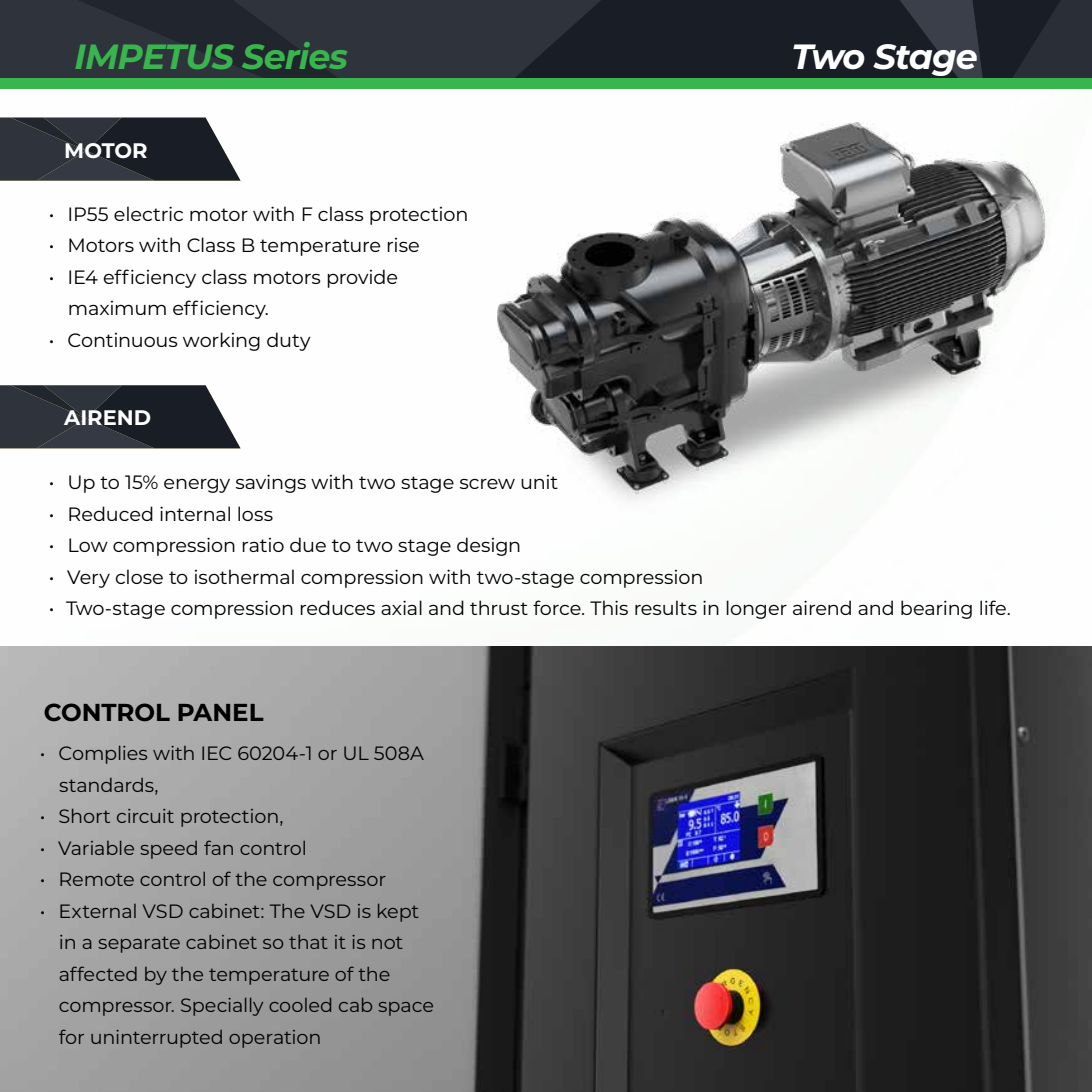
<style>
.page{position:relative;width:1092px;height:1092px;background:#fff}
.page>*{position:absolute;margin:0;border:0;box-sizing:border-box;transform-origin:0 0}
.t1{font:italic 700 35px "Montserrat";letter-spacing:-.025em;color:#38b54d}
.t2{font:italic 700 35px "Montserrat";letter-spacing:-.035em;color:#fff}
.t3{font:700 24.5px "Montserrat";color:#000}
.t4{font:700 21px "Montserrat";color:#fff}
.t5{font:19.25px/31.5px "Montserrat";letter-spacing:-.01em;color:#000}
</style>
<div class="page">
<svg style="left:966px;top:0;width:125px;height:78px;background:#232730"></svg>
<svg style="left:611px;top:0;width:355px;height:78px;background:#1c2028"></svg>
<div style="left:0;top:78px;width:1091px;height:11px;background:#38b54c"></div>
<img style="left:497px;top:122px;width:552px;height:379px">
<svg style="left:0;top:0;width:611px;height:181px"></svg>
<svg style="left:0;top:385px;width:240px;height:63px;background:#33373f"></svg>
<img style="left:0;top:646px;width:1091px;height:445px">
<h1 class="t1" style="left:74px;top:31px;width:275px">IMPETUS Series</h1>
<h1 class="t2" style="left:791px;top:31px;width:188px">Two Stage</h1>
<p class="t4" style="left:64px;top:135px;width:85px">MOTOR</p>
<p class="t5" style="left:49px;top:197px;width:421px">• IP55 electric motor with F class protection</p>
<p class="t5" style="left:49px;top:229px;width:372px">• Motors with Class B temperature rise</p>
<p class="t5" style="left:68px;top:260px;width:331px;text-indent:-19px">• IE4 efficiency class motors provide maximum efficiency.</p>
<p class="t5" style="left:49px;top:323px;width:263px">• Continuous working duty</p>
<p class="t4" style="left:64px;top:402px;width:89px">AIREND</p>
<p class="t5" style="left:49px;top:466px;width:511px">• Up to 15% energy savings with two stage screw unit</p>
<p class="t5" style="left:49px;top:497px;width:226px">• Reduced internal loss</p>
<p class="t5" style="left:49px;top:529px;width:474px">• Low compression ratio due to two stage design</p>
<p class="t5" style="left:49px;top:560px;width:656px">• Very close to isothermal compression with two-stage compression</p>
<p class="t5" style="left:49px;top:592px;width:963px">• Two-stage compression reduces axial and thrust force. This results in longer airend and bearing life.</p>
<p class="t3" style="left:44px;top:694px;width:221px">CONTROL PANEL</p>
<p class="t5" style="left:59px;top:736px;width:366px;text-indent:-19px">• Complies with IEC 60204-1 or UL 508A standards,</p>
<p class="t5" style="left:40px;top:799px;width:245px">• Short circuit protection,</p>
<p class="t5" style="left:40px;top:831px;width:269px">• Variable speed fan control</p>
<p class="t5" style="left:40px;top:862px;width:348px">• Remote control of the compressor</p>
<p class="t5" style="left:59px;top:894px;width:377px;text-indent:-19px">• External VSD cabinet: The VSD is kept in a separate cabinet so that it is not affected by the temperature of the compressor. Specially cooled cab space for uninterrupted operation</p>
</div>
